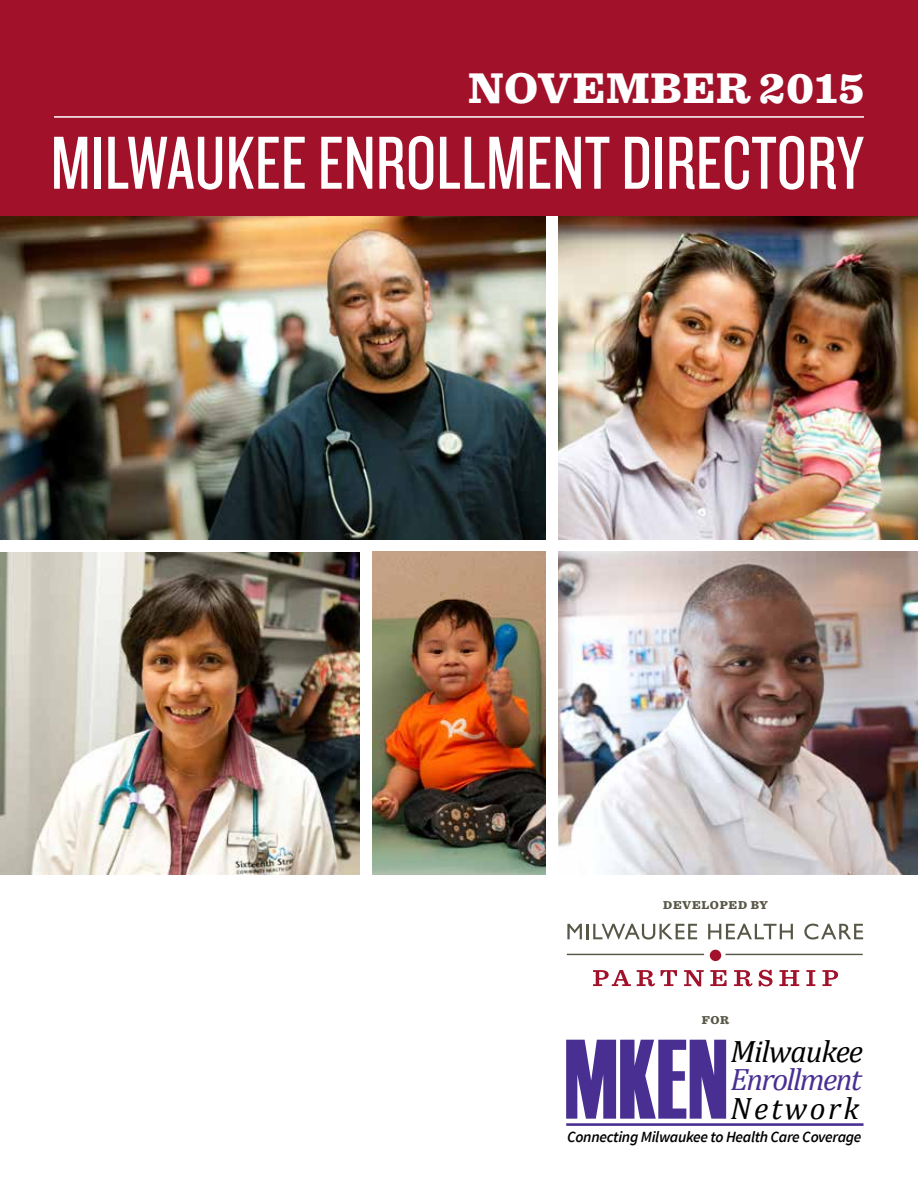
<style>
.page{position:relative;width:918px;height:1188px;background:#fff}
.page>*{position:absolute;margin:0;border:0;box-sizing:border-box;transform-origin:0 0}
.t1{font:112.8px "Haettenschweiler";color:#492f92;scale:.83 1}
.t2{font:78px "Knockout HTF28 Junior Featherwt";color:#fff}
.t3{font:900 45px "Sentinel";letter-spacing:.02em;color:#fff}
.t4{font:italic 31.05px "Cambria";letter-spacing:-.055em;color:#492f92}
.t5{font:italic 31.05px "Cambria";letter-spacing:-.035em;color:#000}
.t6{font:italic 31.05px "Cambria";letter-spacing:.085em;color:#000}
.t7{font:italic 600 15.6px "Source Sans Pro";letter-spacing:-.02em;color:#000}
.t8{font:900 12px "Sentinel";letter-spacing:.06em;color:#585747}
</style>
<div class="page">
<img style="left:0;top:216px;width:545px;height:324px">
<img style="left:0;top:553px;width:359px;height:321px">
<img style="left:559px;top:551px;width:359px;height:324px">
<img style="left:373px;top:551px;width:172px;height:323px">
<img style="left:559px;top:216px;width:359px;height:324px">
<div style="left:0;top:0;width:918px;height:216px;background:#a2112a"></div>
<svg style="left:567px;top:924px;width:15px;height:15px"></svg>
<hr style="left:586px;top:924px;width:3px;height:15px;background:#585747">
<svg style="left:593px;top:924px;width:104px;height:16px"></svg>
<svg style="left:708px;top:924px;width:85px;height:15px"></svg>
<svg style="left:804px;top:924px;width:59px;height:16px"></svg>
<svg style="left:593px;top:970px;width:38px;height:16px"></svg>
<svg style="left:637px;top:970px;width:18px;height:16px"></svg>
<svg style="left:661px;top:970px;width:16px;height:16px"></svg>
<svg style="left:684px;top:970px;width:20px;height:16px"></svg>
<svg style="left:710px;top:970px;width:17px;height:16px"></svg>
<svg style="left:734px;top:970px;width:19px;height:16px"></svg>
<svg style="left:759px;top:970px;width:14px;height:16px"></svg>
<svg style="left:779px;top:970px;width:20px;height:16px"></svg>
<svg style="left:806px;top:970px;width:9px;height:16px"></svg>
<svg style="left:822px;top:970px;width:16px;height:16px"></svg>
<hr style="left:567px;top:954px;width:137px;height:1px;background:#585747">
<hr style="left:725px;top:954px;width:138px;height:1px;background:#585747">
<div style="left:710px;top:950px;width:11px;height:11px;background:#a2112a;border-radius:50%"></div>
<hr style="left:566px;top:1123px;width:298px;height:3px;background:#492f92">
<hr style="left:54px;top:116px;width:810px;height:2px;background:#fff">
<h3 class="t3" style="left:468px;top:52px;width:397px">NOVEMBER 2015</h3>
<h2 class="t2" style="left:51px;top:124px;width:815px">MILWAUKEE ENROLLMENT DIRECTORY</h2>
<p class="t8" style="left:663px;top:895px;width:106px">DEVELOPED BY</p>
<p class="t8" style="left:702px;top:1011px;width:29px">FOR</p>
<h1 class="t1" style="left:565px;top:1003px;width:198px">MKEN</h1>
<h3 class="t5" style="left:731px;top:1029px;width:134px">Milwaukee</h3>
<h3 class="t4" style="left:731px;top:1058px;width:132px">Enrollment</h3>
<h3 class="t6" style="left:731px;top:1086px;width:130px">Network</h3>
<p class="t7" style="left:567px;top:1127px;width:296px">Connecting Milwaukee to Health Care Coverage</p>
</div>
